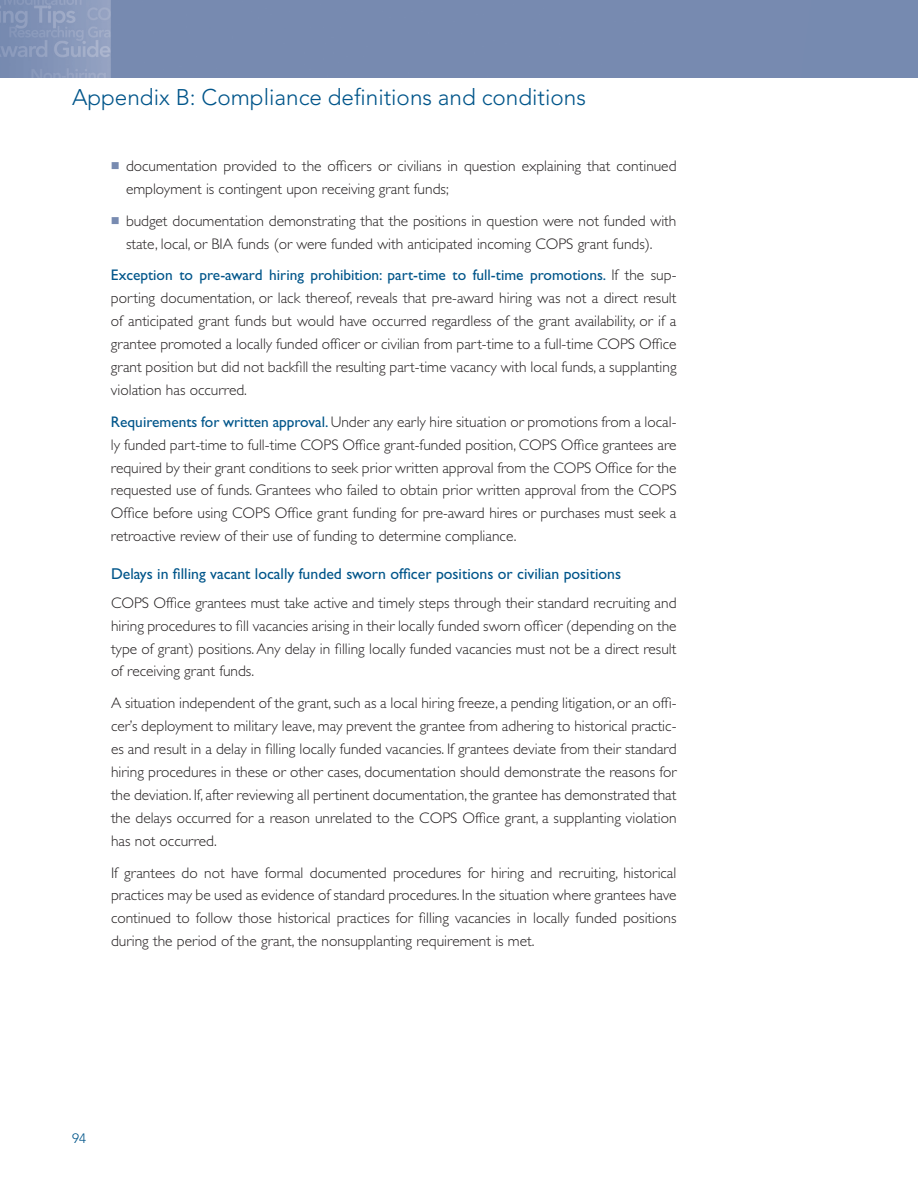
<style>
.page{position:relative;width:918px;height:1188px;background:#fff}
.page>*{position:absolute;margin:0;border:0;box-sizing:border-box;transform-origin:0 0}
.t1{font:300 22.5px "Avenir LT Std";color:#01558a}
.Heading_4{font:15.75px "Gill Sans Std";color:#01558a}
.Text{font:300 15.3px/23px "Gill Sans Std";color:#231f20;text-align:justify}
.t2{font:300 13.5px "Avenir LT Std";color:#01558a}
.s1{font-weight:400;color:#01558a}
</style>
<div class="page">
<img style="left:0;top:0;width:918px;height:77px">
<h1 class="t1" style="left:72px;top:84px;width:515px">Appendix B: Compliance definitions and conditions</h1>
<p class="Text" style="left:126px;top:155px;width:552px">documentation provided to the officers or civilians in question explaining that continued employment is contingent upon receiving grant funds;</p>
<p class="Text" style="left:126px;top:209px;width:552px">budget documentation demonstrating that the positions in question were not funded with state, local, or BIA funds (or were funded with anticipated incoming COPS grant funds).</p>
<p class="Text" style="left:111px;top:264px;width:567px"><span class="s1">Exception to pre-award hiring prohibition: part-time to full-time promotions.</span> If the sup&shy;porting documentation, or lack thereof, reveals that pre-award hiring was not a direct result of anticipated grant funds but would have occurred regardless of the grant availability, or if a grantee promoted a locally funded officer or civilian from part-time to a full-time COPS Office grant position but did not backfill the resulting part-time vacancy with local funds, a supplanting violation has occurred.</p>
<p class="Text" style="left:111px;top:410px;width:567px"><span class="s1">Requirements for written approval.</span> Under any early hire situation or promotions from a local&shy;ly funded part-time to full-time COPS Office grant-funded position, COPS Office grantees are required by their grant conditions to seek prior written approval from the COPS Office for the requested use of funds. Grantees who failed to obtain prior written approval from the COPS Office before using COPS Office grant funding for pre-award hires or purchases must seek a retroactive review of their use of funding to determine compliance.</p>
<p class="Heading_4" style="left:111px;top:565px;width:512px">Delays in filling vacant locally funded sworn officer positions or civilian positions</p>
<p class="Text" style="left:111px;top:591px;width:567px">COPS Office grantees must take active and timely steps through their standard recruiting and hiring procedures to fill vacancies arising in their locally funded sworn officer (depending on the type of grant) positions. Any delay in filling locally funded vacancies must not be a direct result of receiving grant funds.</p>
<p class="Text" style="left:111px;top:692px;width:567px">A situation independent of the grant, such as a local hiring freeze, a pending litigation, or an offi&shy;cer’s deployment to military leave, may prevent the grantee from adhering to historical practic&shy;es and result in a delay in filling locally funded vacancies. If grantees deviate from their standard hiring procedures in these or other cases, documentation should demonstrate the reasons for the deviation. If, after reviewing all pertinent documentation, the grantee has demonstrated that the delays occurred for a reason unrelated to the COPS Office grant, a supplanting violation has not occurred.</p>
<p class="Text" style="left:111px;top:861px;width:567px">If grantees do not have formal documented procedures for hiring and recruiting, historical practices may be used as evidence of standard procedures. In the situation where grantees have continued to follow those historical practices for filling vacancies in locally funded positions during the period of the grant, the nonsupplanting requirement is met.</p>
<p class="t2" style="left:72px;top:1131px;width:16px">94</p>
</div>
